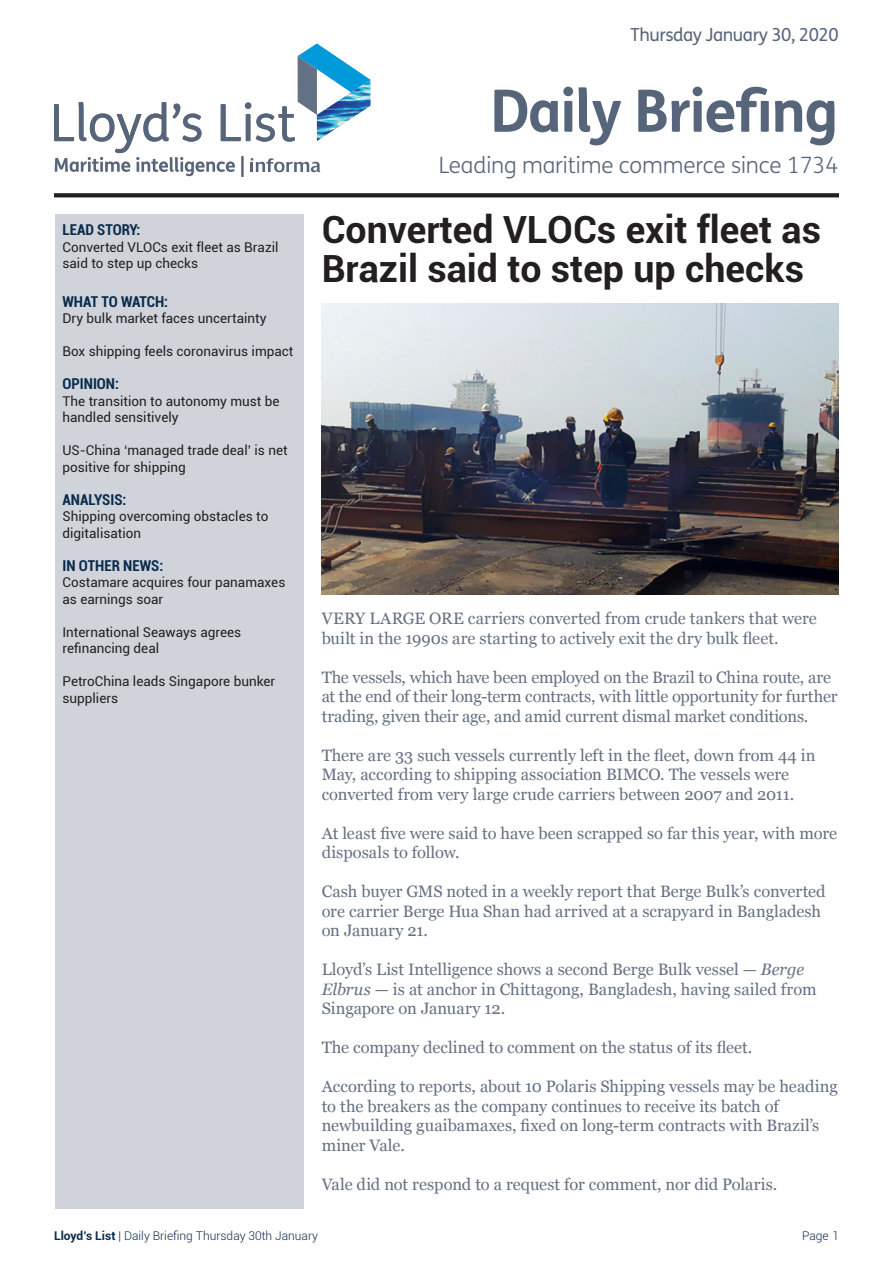
<style>
.page{position:relative;width:893px;height:1263px;background:#fff}
.page>*{position:absolute;margin:0;border:0;box-sizing:border-box;transform-origin:0 0}
.t1{font:700 58.5px "FS Me";letter-spacing:-.025em;color:#57657b}
.Headline_1{font:700 37.5px/39px "Roboto";color:#231f20}
.t2{font:300 22.5px "FS Me";letter-spacing:-.005em;color:#57657b}
.t3{font:18px "FS Me";letter-spacing:-.025em;color:#57657b}
.Body_Copy{font:16.5px/19.5px "Georgia";color:#647083}
.Contents_header{font:700 condensed 15px "Roboto";color:#0a2b4d}
.Contents_body{font:13.5px/16.5px "Roboto";color:#231f20}
.t4{font:300 12px "Roboto";color:#0a2b4d}
.s1{font-style:italic}
.s2{font-weight:700}
</style>
<div class="page">
<svg style="left:54px;top:43px;width:316px;height:134px"></svg>
<svg style="left:54px;top:193px;width:785px;height:4px;background:#2d292a"></svg>
<img style="left:321px;top:304px;width:517px;height:290px">
<div style="left:55px;top:215px;width:249px;height:994px;background:#d0d4da"></div>
<p class="t3" style="left:631px;top:22px;width:210px">Thursday January 30, 2020</p>
<p class="Contents_header" style="left:63px;top:220px;width:79px">LEAD STORY:</p>
<p class="Contents_body" style="left:63px;top:238px;width:218px">Converted VLOCs exit fleet as Brazil said to step up checks</p>
<p class="Contents_header" style="left:63px;top:291px;width:107px">WHAT TO WATCH:</p>
<p class="Contents_body" style="left:63px;top:310px;width:205px">Dry bulk market faces uncertainty</p>
<p class="Contents_body" style="left:63px;top:343px;width:232px">Box shipping feels coronavirus impact</p>
<p class="Contents_header" style="left:63px;top:373px;width:58px">OPINION:</p>
<p class="Contents_body" style="left:63px;top:392px;width:218px">The transition to autonomy must be handled sensitively</p>
<p class="Contents_body" style="left:63px;top:442px;width:227px">US-China ‘managed trade deal’ is net positive for shipping</p>
<p class="Contents_header" style="left:63px;top:489px;width:65px">ANALYSIS:</p>
<p class="Contents_body" style="left:63px;top:508px;width:207px">Shipping overcoming obstacles to digitalisation</p>
<p class="Contents_header" style="left:63px;top:555px;width:102px">IN OTHER NEWS:</p>
<p class="Contents_body" style="left:63px;top:574px;width:224px">Costamare acquires four panamaxes as earnings soar</p>
<p class="Contents_body" style="left:63px;top:623px;width:180px">International Seaways agrees refinancing deal</p>
<p class="Contents_body" style="left:63px;top:673px;width:214px">PetroChina leads Singapore bunker suppliers</p>
<p class="t1" style="left:490px;top:66px;width:350px">Daily Briefing</p>
<p class="t2" style="left:439px;top:150px;width:401px">Leading maritime commerce since 1734</p>
<p class="Headline_1" style="left:322px;top:209px;width:501px">Converted VLOCs exit fleet as<br>Brazil said to step up checks</p>
<p class="Body_Copy" style="left:322px;top:608px;width:497px">VERY LARGE ORE carriers converted from crude tankers that were built in the 1990s are starting to actively exit the dry bulk fleet.</p>
<p class="Body_Copy" style="left:322px;top:667px;width:517px">The vessels, which have been employed on the Brazil to China route, are at the end of their long-term contracts, with little opportunity for further trading, given their age, and amid current dismal market conditions.</p>
<p class="Body_Copy" style="left:322px;top:745px;width:495px">There are 33 such vessels currently left in the fleet, down from 44 in<br>May, according to shipping association BIMCO. The vessels were converted from very large crude carriers between 2007 and 2011.</p>
<p class="Body_Copy" style="left:322px;top:823px;width:517px">At least five were said to have been scrapped so far this year, with more disposals to follow.</p>
<p class="Body_Copy" style="left:322px;top:881px;width:506px">Cash buyer GMS noted in a weekly report that Berge Bulk’s converted ore carrier Berge Hua Shan had arrived at a scrapyard in Bangladesh on January 21.</p>
<p class="Body_Copy" style="left:322px;top:959px;width:496px">Lloyd’s List Intelligence shows a second Berge Bulk vessel — <span class="s1">Berge<br>Elbrus</span> — is at anchor in Chittagong, Bangladesh, having sailed from<br>Singapore on January 12.</p>
<p class="Body_Copy" style="left:322px;top:1037px;width:432px">The company declined to comment on the status of its fleet.</p>
<p class="Body_Copy" style="left:322px;top:1076px;width:518px">According to reports, about 10 Polaris Shipping vessels may be heading to the breakers as the company continues to receive its batch of newbuilding guaibamaxes, fixed on long-term contracts with Brazil’s miner Vale.</p>
<p class="Body_Copy" style="left:322px;top:1174px;width:457px">Vale did not respond to a request for comment, nor did Polaris.</p>
<p class="t4" style="left:54px;top:1228px;width:266px"><span class="s2">Lloyd’s List</span> | Daily Briefing Thursday 30th January</p>
<p class="t4" style="left:802px;top:1228px;width:38px">Page 1</p>
</div>
